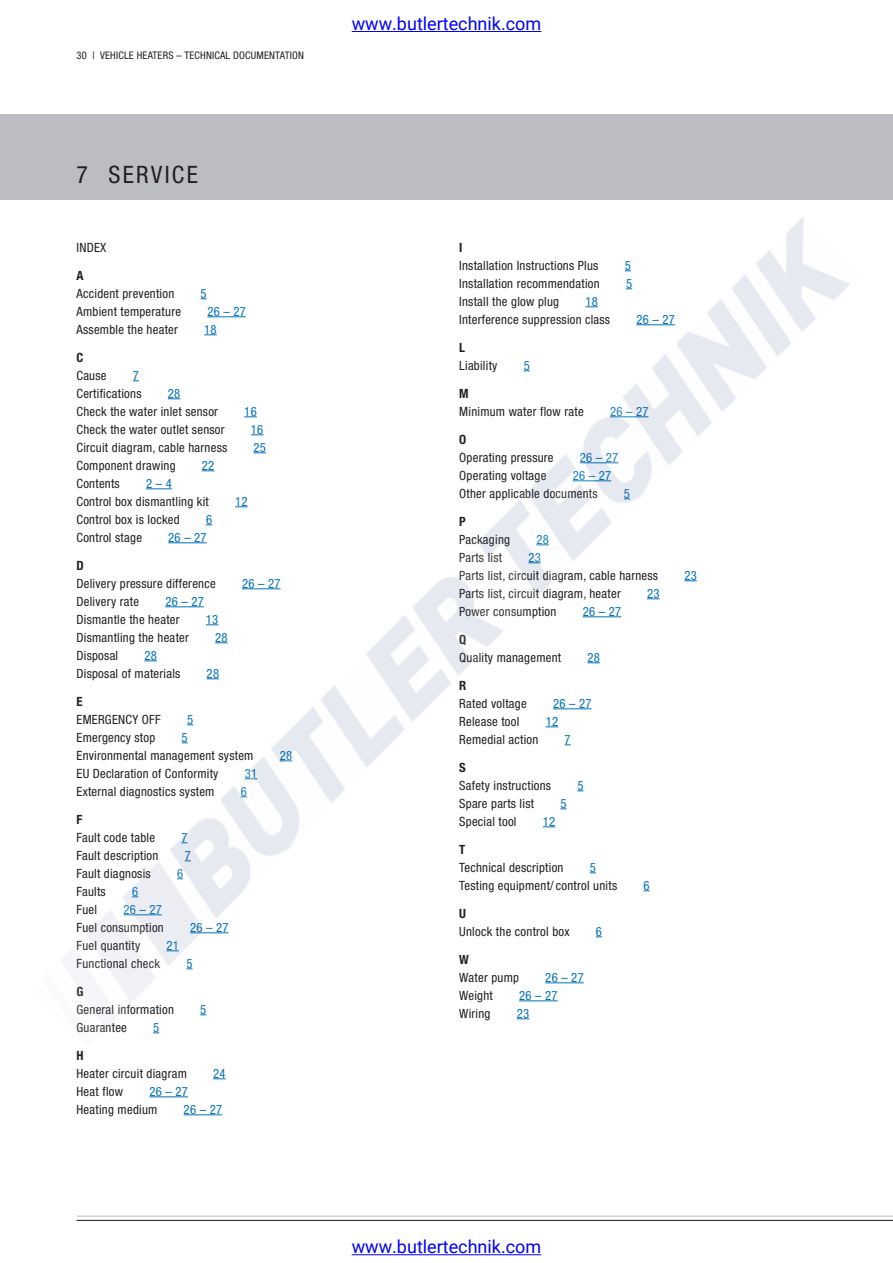
<style>
.page{position:relative;width:893px;height:1263px;background:#fff}
.page>*{position:absolute;margin:0;border:0;box-sizing:border-box;transform-origin:0 0}
.t1{font:condensed 24px "Helvetica Neue LTW1 G";letter-spacing:.1em;color:#231f20}
.t2{font:18px "Roboto";color:#00f}
.t3{font:condensed 12.75px "Helvetica Neue LTW1 G";letter-spacing:.02em;color:#231f20}
.t4{font:condensed 12.75px "Helvetica Neue LTW1 G";letter-spacing:.02em;color:#0072bc}
.t5{font:700 condensed 12.75px "Helvetica Neue LTW1 G";color:#231f20}
.t6{font:condensed 10.5px "Helvetica Neue LTW1 G";letter-spacing:.02em;color:#231f20}
</style>
<div class="page">
<div style="left:0;top:115px;width:893px;height:85px;background:#bcbdc0"></div>
<hr style="left:76px;top:1216px;width:817px;height:1px;background:#bcbdc0">
<hr style="left:76px;top:1220px;width:817px;height:1px;background:#231f20">
<svg style="left:213px;top:1079px;width:13px;height:1px"></svg>
<hr style="left:149px;top:1097px;width:39px;height:1px;background:#0072bc">
<hr style="left:184px;top:1115px;width:38px;height:1px;background:#0072bc">
<hr style="left:352px;top:31px;width:189px;height:1px;background:#00f">
<hr style="left:352px;top:1254px;width:189px;height:1px;background:#00f">
<img style="left:64px;top:217px;width:786px;height:817px">
<p class="t6" style="left:76px;top:51px;width:229px">30 | VEHICLE HEATERS – TECHNICAL DOCUMENTATION</p>
<h1 class="t1" style="left:76px;top:166px;width:123px">7 SERVICE</h1>
<p class="t3" style="left:76px;top:242px;width:31px">INDEX</p>
<p class="t5" style="left:76px;top:270px;width:9px">A</p>
<p class="t3" style="left:76px;top:288px;width:99px">Accident prevention</p>
<p class="t4" style="left:201px;top:288px;width:8px">5</p>
<p class="t3" style="left:76px;top:306px;width:106px">Ambient temperature</p>
<p class="t4" style="left:207px;top:306px;width:40px">26 – 27</p>
<p class="t3" style="left:76px;top:324px;width:103px">Assemble the heater</p>
<p class="t4" style="left:204px;top:324px;width:14px">18</p>
<p class="t5" style="left:76px;top:352px;width:8px">C</p>
<p class="t3" style="left:76px;top:370px;width:32px">Cause</p>
<p class="t4" style="left:133px;top:370px;width:8px">7</p>
<p class="t3" style="left:76px;top:388px;width:67px">Certifications</p>
<p class="t4" style="left:168px;top:388px;width:14px">28</p>
<p class="t3" style="left:76px;top:406px;width:143px">Check the water inlet sensor</p>
<p class="t4" style="left:244px;top:406px;width:14px">16</p>
<p class="t3" style="left:76px;top:424px;width:150px">Check the water outlet sensor</p>
<p class="t4" style="left:251px;top:424px;width:14px">16</p>
<p class="t3" style="left:76px;top:442px;width:152px">Circuit diagram, cable harness</p>
<p class="t4" style="left:254px;top:442px;width:14px">25</p>
<p class="t3" style="left:76px;top:460px;width:101px">Component drawing</p>
<p class="t4" style="left:202px;top:460px;width:14px">22</p>
<p class="t3" style="left:76px;top:478px;width:45px">Contents</p>
<p class="t4" style="left:146px;top:478px;width:27px">2 – 4</p>
<p class="t3" style="left:76px;top:496px;width:134px">Control box dismantling kit</p>
<p class="t4" style="left:235px;top:496px;width:14px">12</p>
<p class="t3" style="left:76px;top:514px;width:105px">Control box is locked</p>
<p class="t4" style="left:206px;top:514px;width:8px">6</p>
<p class="t3" style="left:76px;top:532px;width:67px">Control stage</p>
<p class="t4" style="left:168px;top:532px;width:40px">26 – 27</p>
<p class="t5" style="left:76px;top:560px;width:9px">D</p>
<p class="t3" style="left:76px;top:578px;width:141px">Delivery pressure difference</p>
<p class="t4" style="left:242px;top:578px;width:40px">26 – 27</p>
<p class="t3" style="left:76px;top:596px;width:64px">Delivery rate</p>
<p class="t4" style="left:165px;top:596px;width:40px">26 – 27</p>
<p class="t3" style="left:76px;top:614px;width:105px">Dismantle the heater</p>
<p class="t4" style="left:206px;top:614px;width:14px">13</p>
<p class="t3" style="left:76px;top:632px;width:114px">Dismantling the heater</p>
<p class="t4" style="left:215px;top:632px;width:14px">28</p>
<p class="t3" style="left:76px;top:650px;width:43px">Disposal</p>
<p class="t4" style="left:144px;top:650px;width:14px">28</p>
<p class="t3" style="left:76px;top:668px;width:105px">Disposal of materials</p>
<p class="t4" style="left:207px;top:668px;width:14px">28</p>
<p class="t5" style="left:76px;top:696px;width:8px">E</p>
<p class="t3" style="left:76px;top:714px;width:86px">EMERGENCY OFF</p>
<p class="t4" style="left:187px;top:714px;width:8px">5</p>
<p class="t3" style="left:76px;top:732px;width:80px">Emergency stop</p>
<p class="t4" style="left:182px;top:732px;width:8px">5</p>
<p class="t3" style="left:76px;top:750px;width:178px">Environmental management system</p>
<p class="t4" style="left:280px;top:750px;width:14px">28</p>
<p class="t3" style="left:76px;top:768px;width:143px">EU Declaration of Conformity</p>
<p class="t4" style="left:245px;top:768px;width:14px">31</p>
<p class="t3" style="left:76px;top:786px;width:139px">External diagnostics system</p>
<p class="t4" style="left:241px;top:786px;width:8px">6</p>
<p class="t5" style="left:76px;top:814px;width:7px">F</p>
<p class="t3" style="left:76px;top:832px;width:80px">Fault code table</p>
<p class="t4" style="left:181px;top:832px;width:8px">7</p>
<p class="t3" style="left:76px;top:850px;width:83px">Fault description</p>
<p class="t4" style="left:185px;top:850px;width:8px">7</p>
<p class="t3" style="left:76px;top:868px;width:76px">Fault diagnosis</p>
<p class="t4" style="left:177px;top:868px;width:8px">6</p>
<p class="t3" style="left:76px;top:886px;width:31px">Faults</p>
<p class="t4" style="left:132px;top:886px;width:8px">6</p>
<p class="t3" style="left:76px;top:904px;width:22px">Fuel</p>
<p class="t4" style="left:123px;top:904px;width:40px">26 – 27</p>
<p class="t3" style="left:76px;top:922px;width:89px">Fuel consumption</p>
<p class="t4" style="left:190px;top:922px;width:40px">26 – 27</p>
<p class="t3" style="left:76px;top:940px;width:65px">Fuel quantity</p>
<p class="t4" style="left:166px;top:940px;width:14px">21</p>
<p class="t3" style="left:76px;top:958px;width:85px">Functional check</p>
<p class="t4" style="left:186px;top:958px;width:8px">5</p>
<p class="t5" style="left:76px;top:986px;width:9px">G</p>
<p class="t3" style="left:76px;top:1004px;width:99px">General information</p>
<p class="t4" style="left:200px;top:1004px;width:8px">5</p>
<p class="t3" style="left:76px;top:1022px;width:52px">Guarantee</p>
<p class="t4" style="left:153px;top:1022px;width:8px">5</p>
<p class="t5" style="left:76px;top:1050px;width:9px">H</p>
<p class="t3" style="left:76px;top:1068px;width:112px">Heater circuit diagram</p>
<p class="t4" style="left:213px;top:1068px;width:14px">24</p>
<p class="t3" style="left:76px;top:1086px;width:48px">Heat flow</p>
<p class="t4" style="left:149px;top:1086px;width:40px">26 – 27</p>
<p class="t3" style="left:76px;top:1104px;width:82px">Heating medium</p>
<p class="t4" style="left:184px;top:1104px;width:40px">26 – 27</p>
<h2 class="t2" style="left:352px;top:11px;width:191px">www.butlertechnik.com</h2>
<p class="t5" style="left:459px;top:242px;width:5px">I</p>
<p class="t3" style="left:459px;top:260px;width:141px">Installation Instructions Plus</p>
<p class="t4" style="left:625px;top:260px;width:8px">5</p>
<p class="t3" style="left:459px;top:278px;width:142px">Installation recommendation</p>
<p class="t4" style="left:626px;top:278px;width:8px">5</p>
<p class="t3" style="left:459px;top:296px;width:101px">Install the glow plug</p>
<p class="t4" style="left:585px;top:296px;width:14px">18</p>
<p class="t3" style="left:459px;top:314px;width:152px">Interference suppression class</p>
<p class="t4" style="left:636px;top:314px;width:40px">26 – 27</p>
<p class="t5" style="left:459px;top:342px;width:7px">L</p>
<p class="t3" style="left:459px;top:360px;width:40px">Liability</p>
<p class="t4" style="left:524px;top:360px;width:8px">5</p>
<p class="t5" style="left:459px;top:388px;width:11px">M</p>
<p class="t3" style="left:459px;top:406px;width:126px">Minimum water flow rate</p>
<p class="t4" style="left:610px;top:406px;width:40px">26 – 27</p>
<p class="t5" style="left:459px;top:434px;width:9px">O</p>
<p class="t3" style="left:459px;top:452px;width:96px">Operating pressure</p>
<p class="t4" style="left:580px;top:452px;width:40px">26 – 27</p>
<p class="t3" style="left:459px;top:470px;width:89px">Operating voltage</p>
<p class="t4" style="left:573px;top:470px;width:40px">26 – 27</p>
<p class="t3" style="left:459px;top:488px;width:140px">Other applicable documents</p>
<p class="t4" style="left:624px;top:488px;width:8px">5</p>
<p class="t5" style="left:459px;top:516px;width:8px">P</p>
<p class="t3" style="left:459px;top:534px;width:52px">Packaging</p>
<p class="t4" style="left:536px;top:534px;width:14px">28</p>
<p class="t3" style="left:459px;top:552px;width:44px">Parts list</p>
<p class="t4" style="left:528px;top:552px;width:14px">23</p>
<p class="t3" style="left:459px;top:570px;width:200px">Parts list, circuit diagram, cable harness</p>
<p class="t4" style="left:684px;top:570px;width:14px">23</p>
<p class="t3" style="left:459px;top:588px;width:163px">Parts list, circuit diagram, heater</p>
<p class="t4" style="left:647px;top:588px;width:14px">23</p>
<p class="t3" style="left:459px;top:606px;width:99px">Power consumption</p>
<p class="t4" style="left:583px;top:606px;width:40px">26 – 27</p>
<p class="t5" style="left:459px;top:634px;width:9px">Q</p>
<p class="t3" style="left:459px;top:652px;width:103px">Quality management</p>
<p class="t4" style="left:587px;top:652px;width:14px">28</p>
<p class="t5" style="left:459px;top:680px;width:9px">R</p>
<p class="t3" style="left:459px;top:698px;width:69px">Rated voltage</p>
<p class="t4" style="left:553px;top:698px;width:40px">26 – 27</p>
<p class="t3" style="left:459px;top:716px;width:62px">Release tool</p>
<p class="t4" style="left:546px;top:716px;width:14px">12</p>
<p class="t3" style="left:459px;top:734px;width:81px">Remedial action</p>
<p class="t4" style="left:565px;top:734px;width:8px">7</p>
<p class="t5" style="left:459px;top:762px;width:8px">S</p>
<p class="t3" style="left:459px;top:780px;width:93px">Safety instructions</p>
<p class="t4" style="left:577px;top:780px;width:8px">5</p>
<p class="t3" style="left:459px;top:798px;width:76px">Spare parts list</p>
<p class="t4" style="left:560px;top:798px;width:8px">5</p>
<p class="t3" style="left:459px;top:816px;width:59px">Special tool</p>
<p class="t4" style="left:543px;top:816px;width:14px">12</p>
<p class="t5" style="left:459px;top:844px;width:8px">T</p>
<p class="t3" style="left:459px;top:862px;width:106px">Technical description</p>
<p class="t4" style="left:590px;top:862px;width:8px">5</p>
<p class="t3" style="left:459px;top:880px;width:159px">Testing equipment/ control units</p>
<p class="t4" style="left:643px;top:880px;width:8px">6</p>
<p class="t5" style="left:459px;top:908px;width:8px">U</p>
<p class="t3" style="left:459px;top:926px;width:112px">Unlock the control box</p>
<p class="t4" style="left:596px;top:926px;width:8px">6</p>
<p class="t5" style="left:459px;top:954px;width:11px">W</p>
<p class="t3" style="left:459px;top:972px;width:61px">Water pump</p>
<p class="t4" style="left:545px;top:972px;width:40px">26 – 27</p>
<p class="t3" style="left:459px;top:990px;width:35px">Weight</p>
<p class="t4" style="left:519px;top:990px;width:40px">26 – 27</p>
<p class="t3" style="left:459px;top:1008px;width:33px">Wiring</p>
<p class="t4" style="left:517px;top:1008px;width:14px">23</p>
<h2 class="t2" style="left:352px;top:1234px;width:191px">www.butlertechnik.com</h2>
</div>
